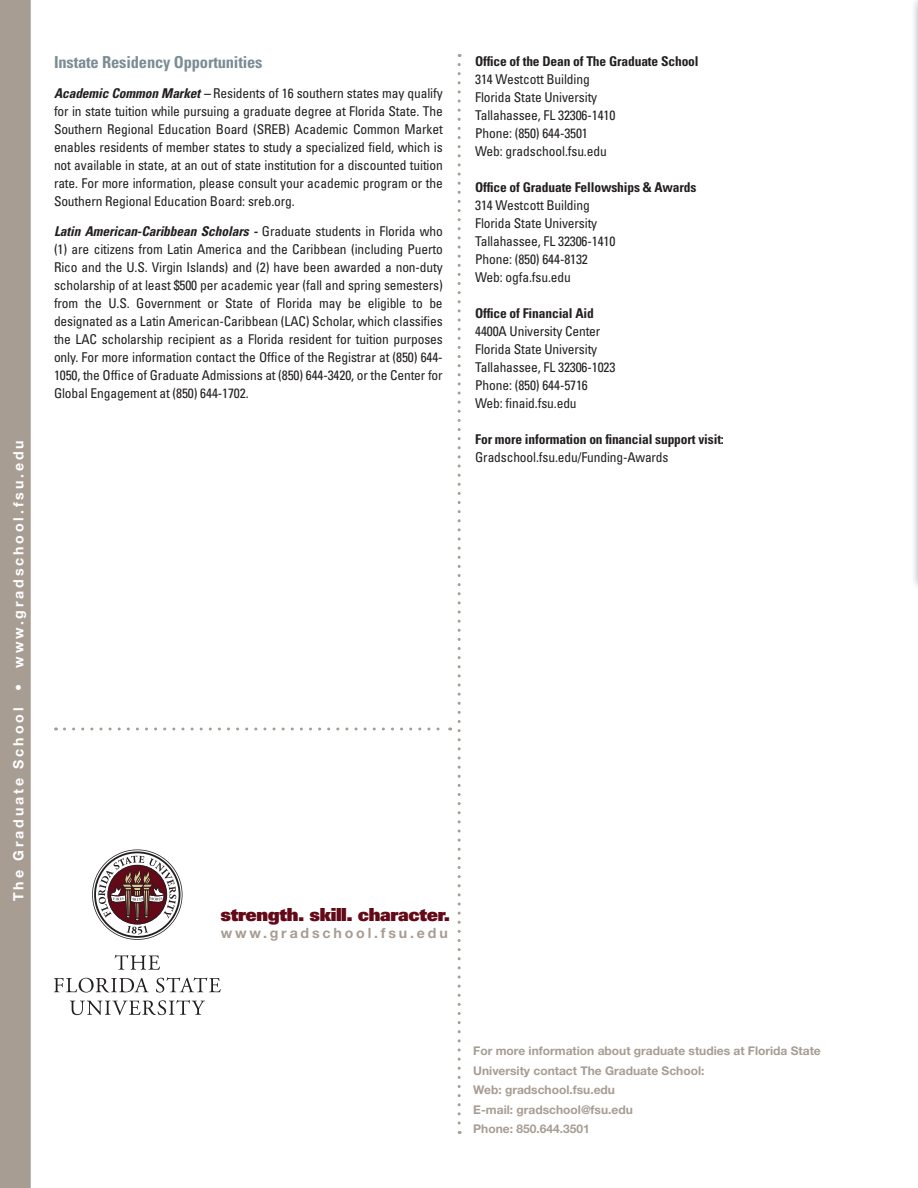
<style>
.page{position:relative;width:918px;height:1188px;background:#fff}
.page>*{position:absolute;margin:0;border:0;box-sizing:border-box;transform-origin:0 0}
.t1{font:18px "Univers LT Std X Black";letter-spacing:-.02em;color:#640918}
.t2{font:700 condensed 16.5px "Univers LT Std";letter-spacing:-.01em;color:#7b8c95}
.t3{font:700 14.1px "Helvetica Neue LT Std";letter-spacing:.2em;color:#fff}
.t4{font:700 14.1px "Helvetica Neue LT Std";letter-spacing:.2em;color:#a79d93}
.t5{font:condensed 13.5px/18px "Univers LT Std";letter-spacing:-.01em;color:#231f20}
.t6{font:700 condensed 13.5px "Univers LT Std";letter-spacing:-.01em;color:#231f20}
.t7{font:700 12px/19.5px "Helvetica Neue LT Std";color:#a79d93}
.s1{font-weight:700;font-style:italic}
</style>
<div class="page">
<svg style="left:458px;top:64px;width:3px;height:1070px"></svg>
<div style="left:0;top:0;width:31px;height:1188px;background:#a79d93"></div>
<svg style="left:64px;top:728px;width:387px;height:2px"></svg>
<div style="left:910px;top:0;width:8px;height:592px;background:#071822;opacity:.35"></div>
<svg style="left:54px;top:978px;width:95px;height:15px"></svg>
<svg style="left:156px;top:977px;width:65px;height:16px"></svg>
<svg style="left:115px;top:955px;width:45px;height:15px"></svg>
<svg style="left:70px;top:1000px;width:135px;height:15px"></svg>
<svg style="left:92px;top:849px;width:91px;height:91px"></svg>
<p class="t3" style="left:10px;top:901px;width:462px;rotate:-90deg">The Graduate School • www.gradschool.fsu.edu</p>
<p class="t2" style="left:54px;top:52px;width:210px">Instate Residency Opportunities</p>
<p class="t5" style="left:54px;top:84px;width:390px;text-align:justify"><span class="s1">Academic Common Market –</span> Residents of 16 southern states may qualify for in state tuition while pursuing a graduate degree at Florida State. The Southern Regional Education Board (SREB) Academic Common Market enables residents of member states to study a specialized field, which is not available in state, at an out of state institution for a discounted tuition rate. For more information, please consult your academic program or the Southern Regional Education Board: sreb.org.</p>
<p class="t5" style="left:54px;top:222px;width:390px;text-align:justify"><span class="s1">Latin American-Caribbean Scholars -</span> Graduate students in Florida who (1) are citizens from Latin America and the Caribbean (including Puerto Rico and the U.S. Virgin Islands) and (2) have been awarded a non-duty scholarship of at least $500 per academic year (fall and spring semesters) from the U.S. Government or State of Florida may be eligible to be designated as a Latin American-Caribbean (LAC) Scholar, which classifies the LAC scholarship recipient as a Florida resident for tuition purposes only. For more information contact the Office of the Registrar at (850) 644- 1050, the Office of Graduate Admissions at (850) 644-3420, or the Center for Global Engagement at (850) 644-1702.</p>
<p class="t6" style="left:475px;top:53px;width:225px">Office of the Dean of The Graduate School</p>
<p class="t5" style="left:475px;top:70px;width:142px">314 Westcott Building<br>Florida State University<br>Tallahassee, FL 32306-1410<br>Phone: (850) 644-3501<br>Web: gradschool.fsu.edu</p>
<p class="t6" style="left:475px;top:179px;width:223px">Office of Graduate Fellowships &amp; Awards</p>
<p class="t5" style="left:475px;top:196px;width:142px">314 Westcott Building<br>Florida State University<br>Tallahassee, FL 32306-1410<br>Phone: (850) 644-8132<br>Web: ogfa.fsu.edu</p>
<p class="t6" style="left:475px;top:305px;width:120px">Office of Financial Aid</p>
<p class="t5" style="left:475px;top:322px;width:142px">4400A University Center<br>Florida State University<br>Tallahassee, FL 32306-1023<br>Phone: (850) 644-5716<br>Web: finaid.fsu.edu</p>
<p class="t6" style="left:475px;top:431px;width:250px">For more information on financial support visit:</p>
<p class="t5" style="left:475px;top:448px;width:195px">Gradschool.fsu.edu/Funding-Awards</p>
<h1 class="t1" style="left:221px;top:902px;width:231px">strength. skill. character.</h1>
<p class="t4" style="left:221px;top:924px;width:229px">www.gradschool.fsu.edu</p>
<p class="t7" style="left:473px;top:1041px;width:349px">For more information about graduate studies at Florida State University contact The Graduate School:<br>Web: gradschool.fsu.edu<br>E-mail: gradschool@fsu.edu<br>Phone: 850.644.3501</p>
</div>
